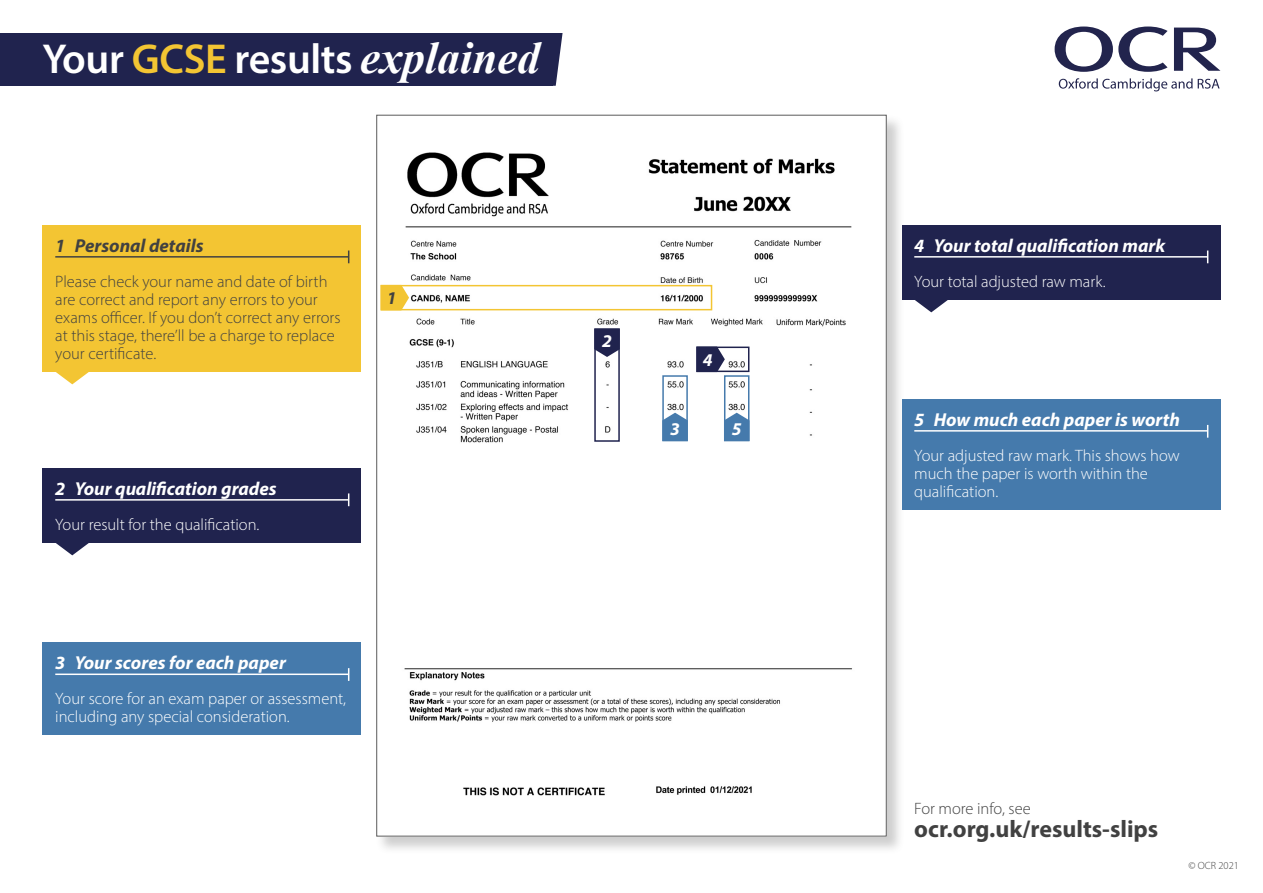
<style>
.page{position:relative;width:1263px;height:893px;background:#fff}
.page>*{position:absolute;margin:0;border:0;box-sizing:border-box;transform-origin:0 0}
.t1{font:600 42px "Myriad Pro";letter-spacing:-.01em;color:#fff}
.t2{font:700 24px "Myriad Pro";color:#414141}
.t3{font:italic 700 18.75px "Myriad Pro";color:#fff}
.t4{font:italic 700 18.75px "Myriad Pro";color:#414141}
.t5{font:italic 700 18px "Myriad Pro";color:#fff}
.t6{font:italic 700 18px "Myriad Pro";color:#414141}
.t7{font:300 16.5px/18px "Myriad Pro";color:#fff}
.t8{font:300 16.5px/18px "Myriad Pro";color:#414141}
.t9{font:300 10.5px "Myriad Pro";color:#414141}
.s1{color:#f3c533}
.s2{font-family:"Times New Roman";font-weight:700;font-style:italic;font-size:45px}
</style>
<div class="page">
<svg style="left:553px;top:33px;width:9px;height:53px"></svg>
<div style="left:0;top:33px;width:553px;height:53px;background:#20234e"></div>
<svg style="left:1059px;top:78px;width:133px;height:13px"></svg>
<svg style="left:1198px;top:79px;width:21px;height:10px"></svg>
<svg style="left:1174px;top:28px;width:46px;height:43px"></svg>
<svg style="left:1054px;top:27px;width:113px;height:45px"></svg>
<div style="left:376px;top:114px;width:528px;height:740px;background:#5a5a5a;opacity:.3"></div>
<img style="left:378px;top:117px;width:507px;height:717px">
<div style="left:381px;top:285px;width:331px;height:25px;border:2px solid #f3c533"></div>
<div style="left:594px;top:328px;width:26px;height:114px;border:2px solid #20234e"></div>
<div style="left:43px;top:225px;width:318px;height:147px;background:#f3c533"></div>
<hr style="left:55px;top:256px;width:294px;height:2px;background:#414141">
<svg style="left:56px;top:372px;width:33px;height:12px"></svg>
<svg style="left:381px;top:285px;width:28px;height:25px"></svg>
<svg style="left:594px;top:328px;width:26px;height:29px"></svg>
<div style="left:696px;top:347px;width:53px;height:25px;border:2px solid #20234e"></div>
<svg style="left:696px;top:347px;width:29px;height:25px"></svg>
<div style="left:43px;top:468px;width:318px;height:75px;background:#20234e"></div>
<hr style="left:55px;top:499px;width:294px;height:2px;background:#fff">
<svg style="left:56px;top:543px;width:33px;height:12px"></svg>
<div style="left:43px;top:642px;width:318px;height:93px;background:#457aac"></div>
<hr style="left:55px;top:673px;width:294px;height:2px;background:#fff">
<div style="left:901px;top:225px;width:319px;height:75px;background:#20234e"></div>
<hr style="left:914px;top:256px;width:294px;height:2px;background:#fff">
<svg style="left:915px;top:300px;width:33px;height:12px"></svg>
<svg style="left:1202px;top:250px;width:6px;height:13px"></svg>
<div style="left:901px;top:399px;width:319px;height:111px;background:#457aac"></div>
<hr style="left:914px;top:430px;width:294px;height:2px;background:#fff">
<div style="left:724px;top:375px;width:25px;height:66px;border:2px solid #457aac"></div>
<svg style="left:724px;top:413px;width:25px;height:28px"></svg>
<div style="left:662px;top:375px;width:26px;height:66px;border:2px solid #457aac"></div>
<svg style="left:662px;top:413px;width:26px;height:28px"></svg>
<p class="t1" style="left:43px;top:32px;width:499px">Your <span class="s1">GCSE</span> results <span class="s2">explained</span></p>
<p class="t4" style="left:55px;top:233px;width:150px">1 Personal details</p>
<p class="t8" style="left:55px;top:272px;width:287px">Please check your name and date of birth are correct and report any errors to your exams officer. If you don’t correct any errors at this stage, there’ll be a charge to replace your certificate.</p>
<p class="t3" style="left:55px;top:476px;width:223px">2 Your qualification grades</p>
<p class="t7" style="left:55px;top:515px;width:206px">Your result for the qualification.</p>
<p class="t6" style="left:387px;top:287px;width:11px">1</p>
<p class="t3" style="left:55px;top:651px;width:232px">3 Your scores for each paper</p>
<p class="t7" style="left:55px;top:690px;width:292px">Your score for an exam paper or assessment, including any special consideration.</p>
<p class="t5" style="left:602px;top:330px;width:11px">2</p>
<p class="t5" style="left:703px;top:348px;width:11px">4</p>
<p class="t5" style="left:670px;top:417px;width:11px">3</p>
<p class="t5" style="left:732px;top:417px;width:11px">5</p>
<p class="t3" style="left:914px;top:233px;width:253px">4 Your total qualification mark</p>
<p class="t7" style="left:914px;top:272px;width:193px">Your total adjusted raw mark.</p>
<p class="t3" style="left:914px;top:407px;width:267px">5 How much each paper is worth</p>
<p class="t7" style="left:914px;top:446px;width:267px">Your adjusted raw mark. This shows how much the paper is worth within the qualification.</p>
<p class="t8" style="left:914px;top:799px;width:118px">For more info, see</p>
<p class="t2" style="left:914px;top:813px;width:246px">ocr.org.uk/results-slips</p>
<p class="t9" style="left:1188px;top:859px;width:52px">© OCR 2021</p>
</div>
